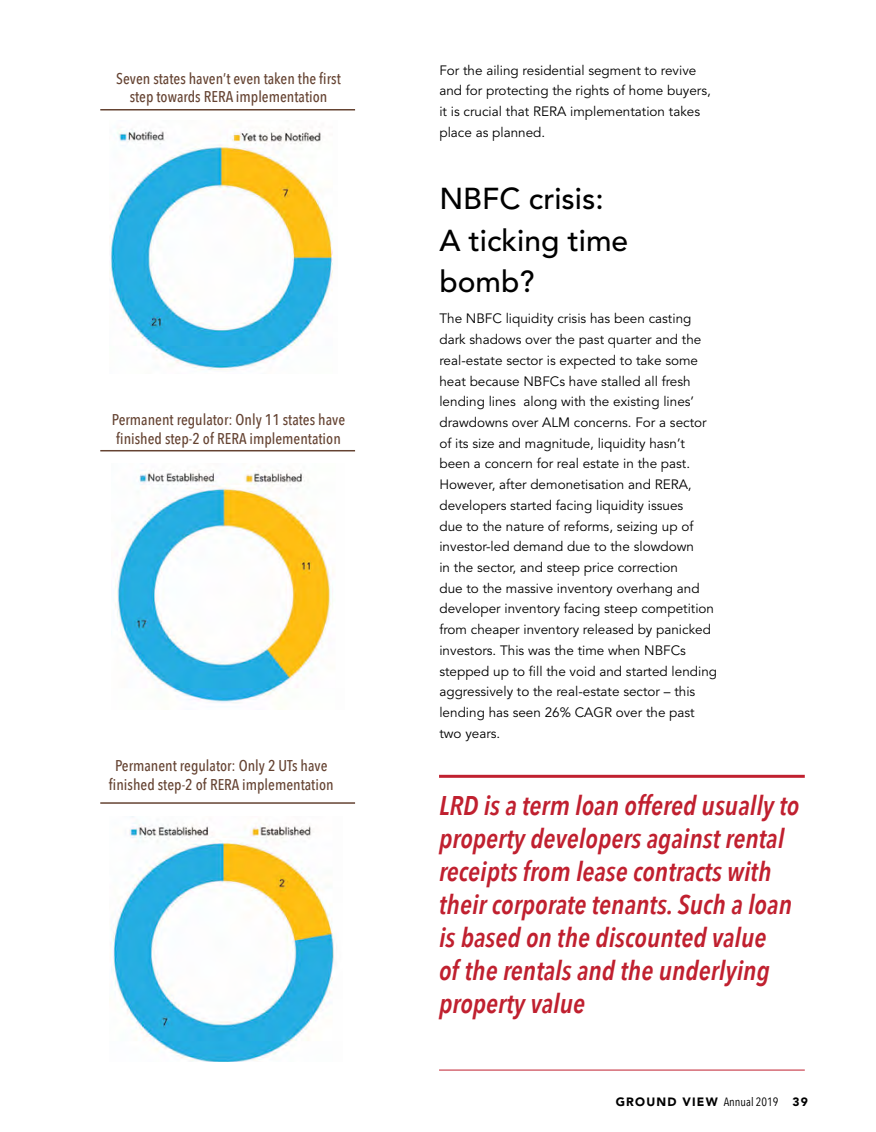
<style>
.page{position:relative;width:876px;height:1132px;background:#fff}
.page>*{position:absolute;margin:0;border:0;box-sizing:border-box;transform-origin:0 0}
.t1{font:500 30px/41.4px "Avenir LT Std";color:#000}
.t2{font:italic 600 condensed 27px/33px "Avenir Next LT Pro";color:#c0202f}
.t3{font:500 condensed 15.6px/18.6px "Avenir Next LT Pro";color:#654332;text-align:center}
.t4{font:13.5px/20.7px "Avenir LT Std";color:#000}
.t5{font:900 12px "Avenir LT Std";letter-spacing:.1em;color:#000}
.s1{font-family:"Avenir Next LT Pro";font-weight:400;font-stretch:condensed}
</style>
<div class="page">
<img style="left:110px;top:129px;width:223px;height:241px">
<img style="left:115px;top:470px;width:219px;height:233px">
<img style="left:111px;top:816px;width:223px;height:245px">
<hr style="left:439px;top:774px;width:366px;height:3px;background:#c0202f">
<hr style="left:100px;top:109px;width:255px;height:1px;background:#654332">
<hr style="left:100px;top:450px;width:255px;height:1px;background:#654332">
<hr style="left:100px;top:802px;width:255px;height:1px;background:#654332">
<hr style="left:439px;top:1069px;width:366px;height:1px;background:#c0202f">
<p class="t3" style="left:116px;top:69px;width:226px">Seven states haven’t even taken the first step towards RERA implementation</p>
<p class="t3" style="left:112px;top:410px;width:235px;text-align:left">Permanent regulator: Only 11 states have finished step-2 of RERA implementation</p>
<p class="t3" style="left:109px;top:756px;width:226px">Permanent regulator: Only 2 UTs have finished step-2 of RERA implementation</p>
<p class="t4" style="left:439px;top:60px;width:273px">For the ailing residential segment to revive and for protecting the rights of home buyers, it is crucial that RERA implementation takes place as planned.</p>
<h1 class="t1" style="left:439px;top:179px;width:190px">NBFC crisis:<br>A ticking time bomb?</h1>
<p class="t4" style="left:439px;top:308px;width:279px">The NBFC liquidity crisis has been casting dark shadows over the past quarter and the real-estate sector is expected to take some heat because NBFCs have stalled all fresh lending lines along with the existing lines’ drawdowns over ALM concerns. For a sector of its size and magnitude, liquidity hasn’t been a concern for real estate in the past.<br>However, after demonetisation and RERA, developers started facing liquidity issues<br>due to the nature of reforms, seizing up of investor-led demand due to the slowdown<br>in the sector, and steep price correction<br>due to the massive inventory overhang and developer inventory facing steep competition from cheaper inventory released by panicked investors. This was the time when NBFCs stepped up to fill the void and started lending aggressively to the real-estate sector – this lending has seen 26% CAGR over the past two years.</p>
<h2 class="t2" style="left:439px;top:788px;width:362px">LRD is a term loan offered usually to property developers against rental receipts from lease contracts with their corporate tenants. Such a loan is based on the discounted value<br>of the rentals and the underlying property value</h2>
<p class="t5" style="left:616px;top:1094px;width:194px">GROUND VIEW <span class="s1">Annual 2019</span> 39</p>
</div>
